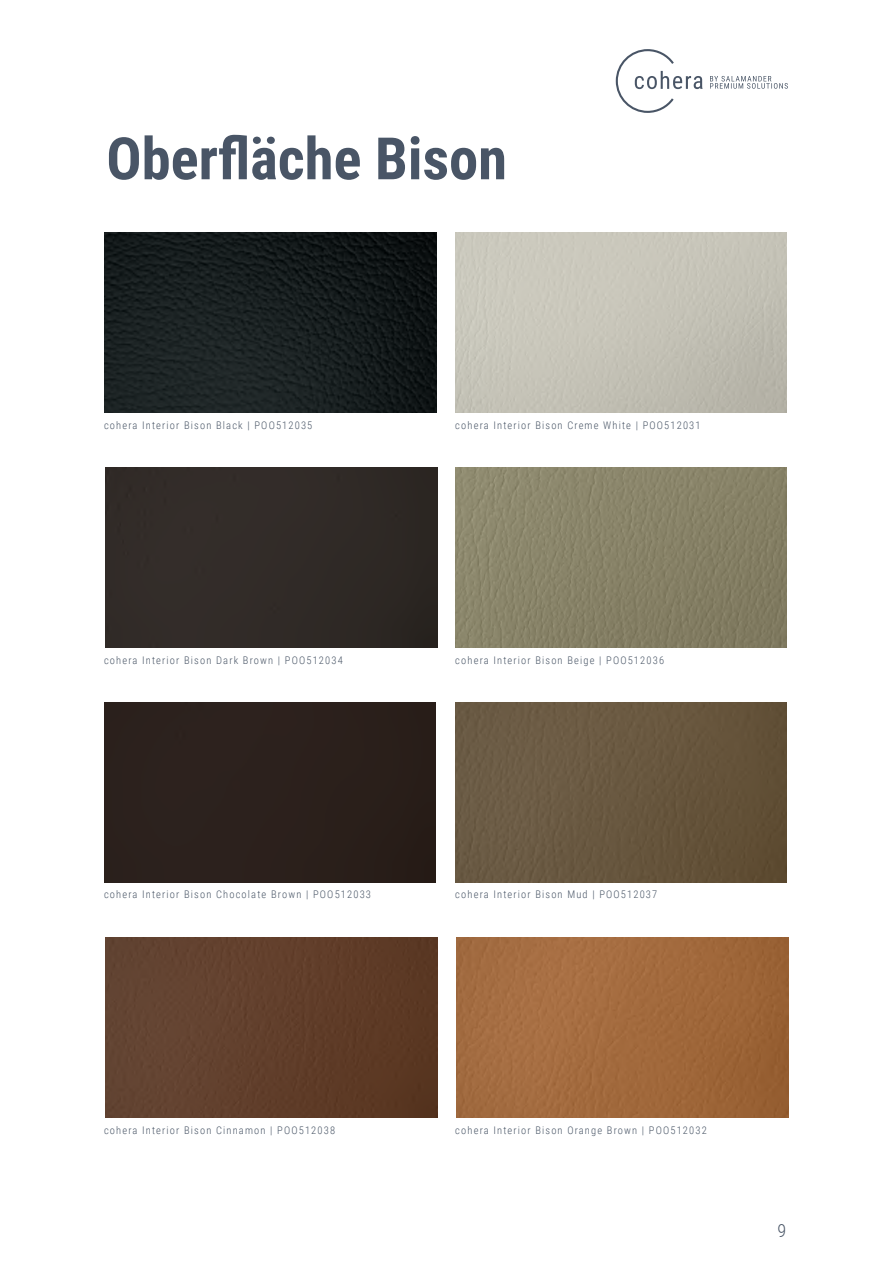
<style>
.page{position:relative;width:893px;height:1263px;background:#fff}
.page>*{position:absolute;margin:0;border:0;box-sizing:border-box;transform-origin:0 0}
.t1{font:700 58.5px "Roboto Condensed";color:#495566}
.t2{font:300 18px "Roboto Condensed";color:#495566}
.t3{font:300 10.5px "Roboto Condensed";letter-spacing:.11em;color:#495566}
</style>
<div class="page">
<img style="left:106px;top:938px;width:331px;height:180px">
<img style="left:455px;top:468px;width:332px;height:180px">
<div style="left:104px;top:702px;width:331px;height:180px;background:#2b201c"></div>
<img style="left:455px;top:233px;width:332px;height:180px">
<img style="left:455px;top:702px;width:332px;height:180px">
<div style="left:106px;top:468px;width:331px;height:180px;background:#312b28"></div>
<img style="left:457px;top:938px;width:331px;height:180px">
<img style="left:105px;top:233px;width:331px;height:180px">
<svg style="left:616px;top:49px;width:86px;height:64px"></svg>
<svg style="left:710px;top:76px;width:78px;height:13px"></svg>
<h1 class="t1" style="left:106px;top:117px;width:402px">Oberfläche Bison</h1>
<p class="t3" style="left:104px;top:418px;width:210px">cohera Interior Bison Black | POO512035</p>
<p class="t3" style="left:455px;top:418px;width:247px">cohera Interior Bison Creme White | POO512031</p>
<p class="t3" style="left:104px;top:653px;width:240px">cohera Interior Bison Dark Brown | POO512034</p>
<p class="t3" style="left:455px;top:653px;width:210px">cohera Interior Bison Beige | POO512036</p>
<p class="t3" style="left:104px;top:887px;width:268px">cohera Interior Bison Chocolate Brown | POO512033</p>
<p class="t3" style="left:455px;top:887px;width:203px">cohera Interior Bison Mud | POO512037</p>
<p class="t3" style="left:104px;top:1123px;width:233px">cohera Interior Bison Cinnamon | POO512038</p>
<p class="t3" style="left:455px;top:1123px;width:253px">cohera Interior Bison Orange Brown | POO512032</p>
<h2 class="t2" style="left:778px;top:1218px;width:10px">9</h2>
</div>
